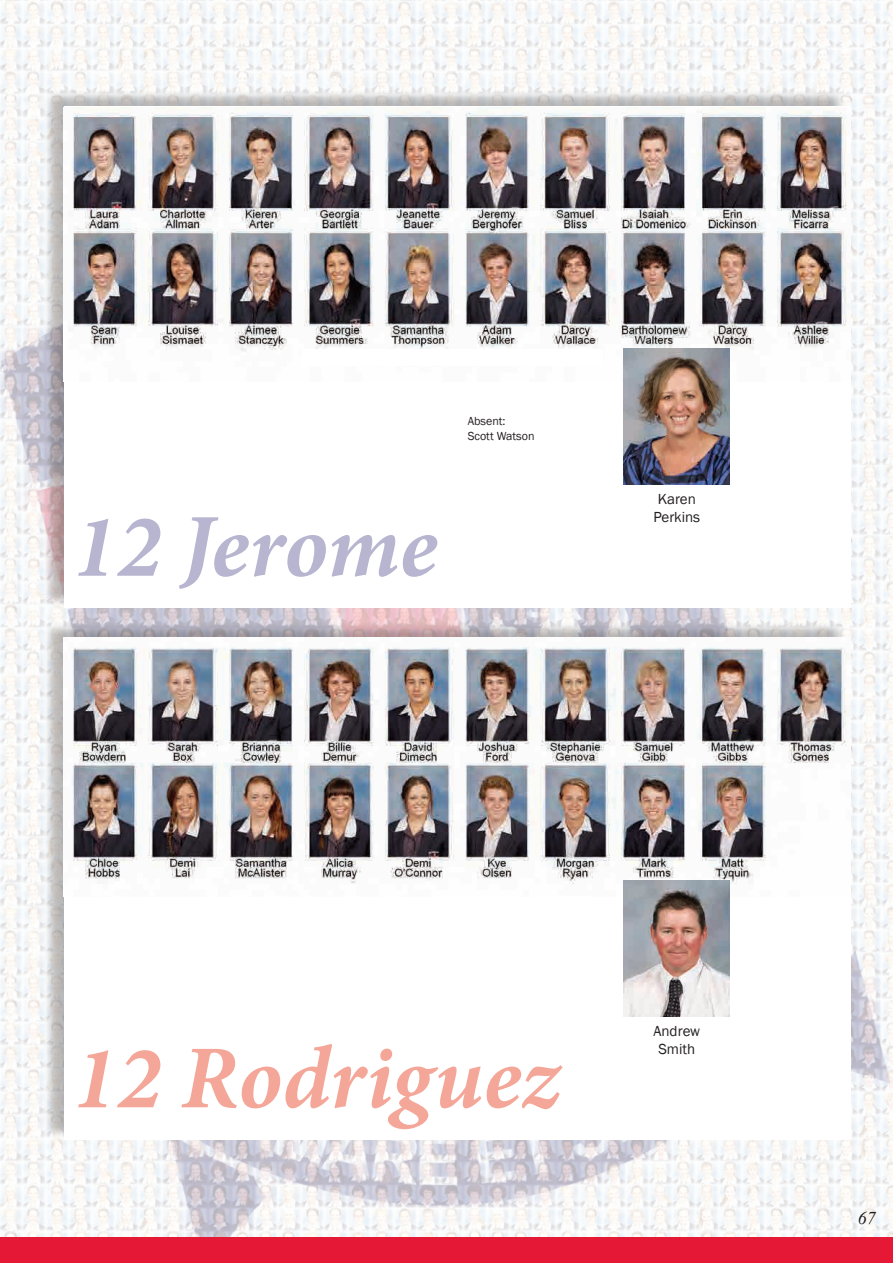
<style>
.page{position:relative;width:893px;height:1263px;background:#fff}
.page>*{position:absolute;margin:0;border:0;box-sizing:border-box;transform-origin:0 0}
.t1{font:italic 700 90px "Minion Pro";color:#f4a798}
.t2{font:italic 700 90px "Minion Pro";letter-spacing:-.005em;color:#b7b5d0}
.t3{font:italic 18px "Times New Roman";color:#231f20}
.t4{font:15px "Franklin Gothic";color:#231f20}
.t5{font:12px "Franklin Gothic";color:#231f20}
</style>
<div class="page">
<img style="left:0;top:0;width:893px;height:1237px">
<div style="left:0;top:1237px;width:893px;height:26px;background:#e51836"></div>
<div style="left:43px;top:90px;width:803px;height:518px;background:#231f20;opacity:.3"></div>
<div style="left:64px;top:106px;width:786px;height:502px;background:#fff"></div>
<img style="left:70px;top:107px;width:777px;height:275px">
<img style="left:624px;top:349px;width:106px;height:136px">
<div style="left:43px;top:621px;width:803px;height:518px;background:#231f20;opacity:.3"></div>
<div style="left:64px;top:638px;width:786px;height:502px;background:#fff"></div>
<img style="left:72px;top:647px;width:775px;height:249px">
<img style="left:624px;top:880px;width:106px;height:136px">
<div style="left:302px;top:349px;width:300px;height:16px;background:#fff"></div>
<p class="t5" style="left:468px;top:414px;width:39px">Absent:</p>
<p class="t5" style="left:468px;top:429px;width:68px">Scott Watson</p>
<p class="t2" style="left:72px;top:483px;width:366px">12 Jerome</p>
<p class="t4" style="left:658px;top:489px;width:40px">Karen</p>
<p class="t4" style="left:653px;top:507px;width:48px">Perkins</p>
<p class="t1" style="left:72px;top:1014px;width:488px">12 Rodriguez</p>
<p class="t4" style="left:653px;top:1022px;width:48px">Andrew</p>
<p class="t4" style="left:658px;top:1040px;width:38px">Smith</p>
<p class="t3" style="left:858px;top:1205px;width:19px">67</p>
</div>
